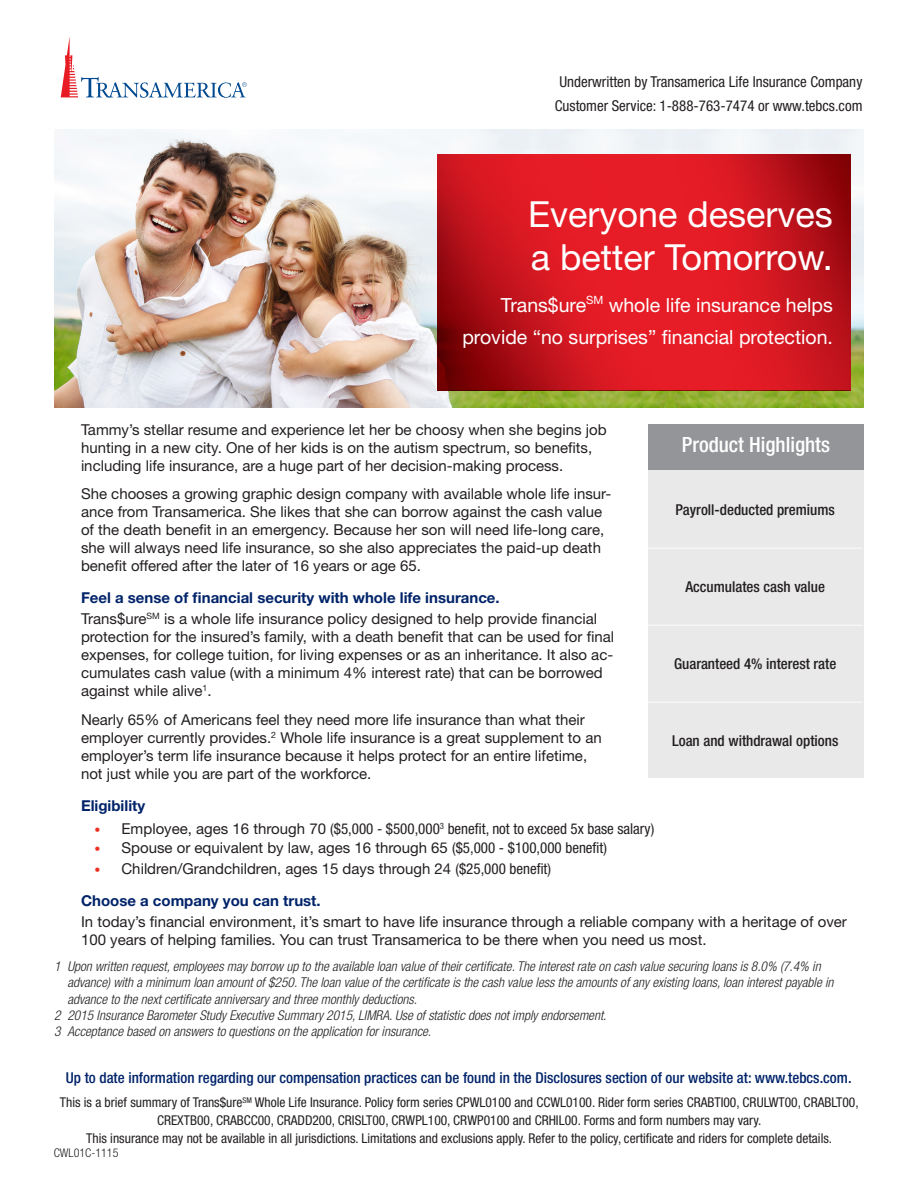
<style>
.page{position:relative;width:918px;height:1188px;background:#fff}
.page>*{position:absolute;margin:0;border:0;box-sizing:border-box;transform-origin:0 0}
.HEAD{font:36px/43.2px "Helvetica Neue LT Std";color:#fff}
.Footnote{font:500 condensed 21px "Helvetica Neue LT Std";color:#fff}
.HEAD__text{font:19.5px/31.5px "Helvetica Neue LT Std";color:#fff;text-align:right}
.BODY__text{font:15px/18px "Helvetica Neue LT Std";color:#231f20}
.Underwriting_Info{font:condensed 15px "Helvetica Neue LT Std";color:#231f20}
.BODY__subhead{font:500 condensed 15px "Helvetica Neue LT Std";color:#002369}
.BODY__text-2{font:500 condensed 15px "Helvetica Neue LT Std";color:#231f20}
.BODY__text-3{font:700 15px "Helvetica Neue LT Std";color:#002369}
.Footnote-2{font:italic 300 condensed 13.5px/16.2px "Helvetica Neue LT Std";color:#231f20}
.Summary_Language{font:condensed 13.5px/18px "Helvetica Neue LT Std";color:#231f20;text-align:center}
.Code{font:300 condensed 12px "Helvetica Neue LT Std";color:#231f20}
.s1{font-stretch:normal;font-size:12px;color:#ef3122}
.s2{font-stretch:normal}
.s3{font-size:12px;color:#ef3122}
.s4{font-stretch:condensed}
</style>
<div class="page">
<img style="left:54px;top:129px;width:810px;height:279px">
<div style="left:648px;top:465px;width:216px;height:313px;background:#e9e9e9"></div>
<hr style="left:648px;top:548px;width:214px;height:1px;background:#fdfdfd">
<hr style="left:648px;top:625px;width:214px;height:1px;background:#fdfdfd">
<hr style="left:648px;top:702px;width:214px;height:1px;background:#fdfdfd">
<img style="left:437px;top:154px;width:413px;height:236px">
<svg style="left:61px;top:37px;width:186px;height:61px"></svg>
<div style="left:648px;top:424px;width:216px;height:46px;background:#939598"></div>
<p class="Underwriting_Info" style="left:559px;top:73px;width:305px">Underwritten by Transamerica Life Insurance Company</p>
<p class="Underwriting_Info" style="left:555px;top:97px;width:309px">Customer Service: 1-888-763-7474 or www.tebcs.com</p>
<p class="HEAD" style="left:528px;top:192px;width:306px">Everyone deserves a better Tomorrow.</p>
<p class="HEAD__text" style="left:462px;top:289px;width:372px">Trans$ure<sup>SM</sup> whole life insurance helps provide “no surprises” financial protection.</p>
<p class="BODY__text" style="left:81px;top:420px;width:527px">Tammy’s stellar resume and experience let her be choosy when she begins job hunting in a new city. One of her kids is on the autism spectrum, so benefits, including life insurance, are a huge part of her decision-making process.</p>
<p class="BODY__text" style="left:81px;top:485px;width:532px">She chooses a growing graphic design company with available whole life insur&shy;ance from Transamerica. She likes that she can borrow against the cash value of the death benefit in an emergency. Because her son will need life-long care, she will always need life insurance, so she also appreciates the paid-up death benefit offered after the later of 16 years or age 65.</p>
<p class="BODY__text-3" style="left:81px;top:589px;width:420px">Feel a sense of financial security with whole life insurance.</p>
<p class="BODY__text" style="left:81px;top:610px;width:535px">Trans$ure<sup>SM</sup> is a whole life insurance policy designed to help provide financial protection for the insured’s family, with a death benefit that can be used for final expenses, for college tuition, for living expenses or as an inheritance. It also ac&shy;cumulates cash value (with a minimum 4% interest rate) that can be borrowed against while alive<sup>1</sup>.</p>
<p class="BODY__text" style="left:81px;top:711px;width:522px">Nearly 65% of Americans feel they need more life insurance than what their employer currently provides.<sup>2</sup> Whole life insurance is a great supplement to an employer’s term life insurance because it helps protect for an entire lifetime, not just while you are part of the workforce.</p>
<p class="BODY__text-3" style="left:81px;top:796px;width:66px">Eligibility</p>
<p class="Underwriting_Info" style="left:94px;top:820px;width:561px"><span class="s1">•</span> <span class="s2">Employee, ages 16 through 70</span> ($5,000 - $500,000<sup>3</sup> benefit, not to exceed 5x base salary)</p>
<p class="BODY__text" style="left:94px;top:839px;width:514px"><span class="s3">•</span> Spouse or equivalent by law, ages 16 through 65 <span class="s4">($5,000 - $100,000 benefit)</span></p>
<p class="BODY__text" style="left:94px;top:860px;width:458px"><span class="s3">•</span> Children/Grandchildren, ages 15 days through 24 <span class="s4">($25,000 benefit)</span></p>
<p class="BODY__text-3" style="left:81px;top:891px;width:241px">Choose a company you can trust.</p>
<p class="BODY__text" style="left:81px;top:913px;width:767px">In today’s financial environment, it’s smart to have life insurance through a reliable company with a heritage of over<br>100 years of helping families. You can trust Transamerica to be there when you need us most.</p>
<p class="Footnote" style="left:682px;top:433px;width:150px">Product Highlights</p>
<p class="BODY__text-2" style="left:675px;top:501px;width:161px">Payroll-deducted premiums</p>
<p class="BODY__text-2" style="left:686px;top:578px;width:141px">Accumulates cash value</p>
<p class="BODY__text-2" style="left:674px;top:655px;width:164px">Guaranteed 4% interest rate</p>
<p class="BODY__text-2" style="left:672px;top:732px;width:168px">Loan and withdrawal options</p>
<p class="Footnote-2" style="left:68px;top:959px;width:768px;text-indent:-14px">1 Upon written request, employees may borrow up to the available loan value of their certificate. The interest rate on cash value securing loans is 8.0% (7.4% in advance) with a minimum loan amount of $250. The loan value of the certificate is the cash value less the amounts of any existing loans, loan interest payable in advance to the next certificate anniversary and three monthly deductions.</p>
<p class="Footnote-2" style="left:54px;top:1007px;width:554px">2 2015 Insurance Barometer Study Executive Summary 2015, LIMRA. Use of statistic does not imply endorsement.</p>
<p class="Footnote-2" style="left:54px;top:1024px;width:379px">3 Acceptance based on answers to questions on the application for insurance.</p>
<p class="BODY__subhead" style="left:66px;top:1069px;width:787px">Up to date information regarding our compensation practices can be found in the Disclosures section of our website at: www.tebcs.com.</p>
<p class="Summary_Language" style="left:60px;top:1094px;width:800px">This is a brief summary of Trans$ure<sup>SM</sup> Whole Life Insurance. Policy form series CPWL0100 and CCWL0100. Rider form series CRABTI00, CRULWT00, CRABLT00,<br>CREXTB00, CRABCC00, CRADD200, CRISLT00, CRWPL100, CRWP0100 and CRHIL00. Forms and form numbers may vary.<br>This insurance may not be available in all jurisdictions. Limitations and exclusions apply. Refer to the policy, certificate and riders for complete details.</p>
<p class="Code" style="left:54px;top:1146px;width:66px">CWL01C-1115</p>
</div>
